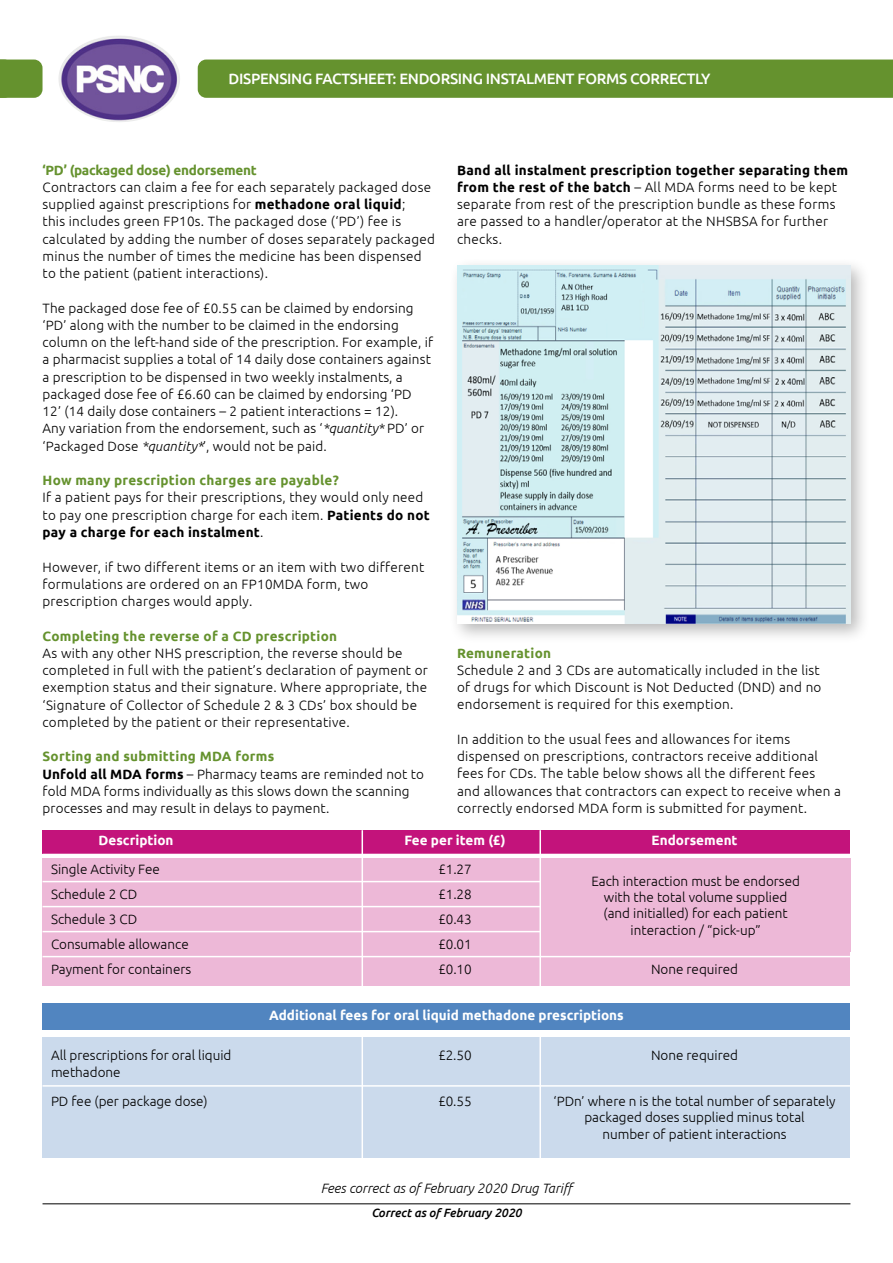
<style>
.page{position:relative;width:893px;height:1263px;background:#fff}
.page>*{position:absolute;margin:0;border:0;box-sizing:border-box;transform-origin:0 0}
.t1{font:500 15px "Ubuntu";letter-spacing:-.02em;color:#fff}
.t2{font:300 13.5px/17.2px "Ubuntu";letter-spacing:.02em;color:#000}
.t3{font:300 13.5px/16.2px "Ubuntu";color:#000;text-align:center}
.t4{font:700 13.5px "Ubuntu";letter-spacing:.02em;color:#65922e}
.t5{font:700 13.5px "Ubuntu";color:#fff}
.t6{font:italic 300 13.5px "Ubuntu";color:#000}
.t7{font:700 13.5px "Ubuntu";letter-spacing:-.02em;color:#65922e}
.t8{font:italic 500 12px "Ubuntu";color:#000}
.s1{font-weight:700}
.s2{font-style:italic}
.s3{font-weight:700;color:#65922e}
</style>
<div class="page">
<div style="left:0;top:60px;width:43px;height:38px;background:#65922e"></div>
<div style="left:198px;top:60px;width:695px;height:38px;background:#65922e"></div>
<img style="left:79px;top:36px;width:39px;height:11px">
<hr style="left:43px;top:1203px;width:807px;height:1px;background:#000">
<div style="left:449px;top:257px;width:422px;height:386px;background:#000;opacity:.28"></div>
<img style="left:457px;top:265px;width:393px;height:358px">
<div style="left:43px;top:830px;width:807px;height:24px;background:#c3137b"></div>
<div style="left:43px;top:858px;width:807px;height:127px;background:#edb8d7"></div>
<div style="left:43px;top:1037px;width:807px;height:121px;background:#cbdaec"></div>
<hr style="left:362px;top:830px;width:1px;height:340px;background:#fff">
<div style="left:43px;top:1003px;width:807px;height:26px;background:#5185c0"></div>
<hr style="left:43px;top:881px;width:807px;height:1px;background:#fff">
<hr style="left:43px;top:906px;width:807px;height:1px;background:#fff">
<hr style="left:43px;top:931px;width:807px;height:1px;background:#fff">
<hr style="left:43px;top:956px;width:807px;height:1px;background:#fff">
<hr style="left:43px;top:1085px;width:807px;height:2px;background:#fff">
<div style="left:541px;top:858px;width:309px;height:94px;background:#edb8d7"></div>
<hr style="left:539px;top:830px;width:2px;height:164px;background:#fff">
<hr style="left:539px;top:1031px;width:2px;height:132px;background:#fff">
<p class="t1" style="left:229px;top:70px;width:484px">DISPENSING FACTSHEET: ENDORSING INSTALMENT FORMS CORRECTLY</p>
<p class="t7" style="left:43px;top:162px;width:216px">‘PD’ (packaged dose) endorsement</p>
<p class="t2" style="left:43px;top:178px;width:394px">Contractors can claim a fee for each separately packaged dose supplied against prescriptions for <span class="s1">methadone oral liquid</span>;<br>this includes green FP10s. The packaged dose (‘PD’) fee is calculated by adding the number of doses separately packaged minus the number of times the medicine has been dispensed to the patient (patient interactions).</p>
<p class="t2" style="left:43px;top:299px;width:392px">The packaged dose fee of £0.55 can be claimed by endorsing ‘PD’ along with the number to be claimed in the endorsing column on the left-hand side of the prescription. For example, if a pharmacist supplies a total of 14 daily dose containers against a prescription to be dispensed in two weekly instalments, a packaged dose fee of £6.60 can be claimed by endorsing ‘PD 12’ (14 daily dose containers – 2 patient interactions = 12).<br>Any variation from the endorsement, such as ‘<span class="s2">*quantity*</span> PD’ or ‘Packaged Dose <span class="s2">*quantity*</span>’, would not be paid.</p>
<p class="t4" style="left:43px;top:472px;width:298px">How many prescription charges are payable?</p>
<p class="t2" style="left:43px;top:489px;width:389px">If a patient pays for their prescriptions, they would only need to pay one prescription charge for each item. <span class="s1">Patients do not pay a charge for each instalment</span>.</p>
<p class="t2" style="left:43px;top:558px;width:383px">However, if two different items or an item with two different formulations are ordered on an FP10MDA form, two prescription charges would apply.</p>
<p class="t4" style="left:43px;top:627px;width:296px">Completing the reverse of a CD prescription</p>
<p class="t2" style="left:43px;top:644px;width:387px">As with any other NHS prescription, the reverse should be completed in full with the patient’s declaration of payment or exemption status and their signature. Where appropriate, the ‘Signature of Collector of Schedule 2 &amp; 3 CDs’ box should be completed by the patient or their representative.</p>
<p class="t2" style="left:43px;top:747px;width:383px"><span class="s3">Sorting and submitting MDA forms<br></span><span class="s1">Unfold all MDA forms</span> – Pharmacy teams are reminded not to fold MDA forms individually as this slows down the scanning processes and may result in delays to payment.</p>
<p class="t5" style="left:99px;top:832px;width:76px">Description</p>
<p class="t5" style="left:404px;top:832px;width:103px">Fee per item (£)</p>
<p class="t5" style="left:651px;top:832px;width:88px">Endorsement</p>
<p class="t3" style="left:51px;top:861px;width:110px">Single Activity Fee</p>
<p class="t2" style="left:438px;top:861px;width:35px">£1.27</p>
<p class="t3" style="left:51px;top:886px;width:88px">Schedule 2 CD</p>
<p class="t2" style="left:438px;top:886px;width:35px">£1.28</p>
<p class="t3" style="left:51px;top:911px;width:88px">Schedule 3 CD</p>
<p class="t2" style="left:438px;top:911px;width:35px">£0.43</p>
<p class="t3" style="left:51px;top:936px;width:139px">Consumable allowance</p>
<p class="t2" style="left:438px;top:936px;width:35px">£0.01</p>
<p class="t3" style="left:51px;top:961px;width:142px">Payment for containers</p>
<p class="t2" style="left:438px;top:961px;width:35px">£0.10</p>
<p class="t3" style="left:651px;top:961px;width:89px">None required</p>
<p class="t2" style="left:457px;top:161px;width:392px"><span class="s1">Band all instalment prescription together separating them from the rest of the batch</span> – All MDA forms need to be kept separate from rest of the prescription bundle as these forms are passed to a handler/operator at the NHSBSA for further checks.</p>
<p class="t4" style="left:457px;top:645px;width:96px">Remuneration</p>
<p class="t2" style="left:457px;top:661px;width:366px">Schedule 2 and 3 CDs are automatically included in the list of drugs for which Discount is Not Deducted (DND) and no endorsement is required for this exemption.</p>
<p class="t2" style="left:457px;top:730px;width:385px">In addition to the usual fees and allowances for items dispensed on prescriptions, contractors receive additional fees for CDs. The table below shows all the different fees and allowances that contractors can expect to receive when a correctly endorsed MDA form is submitted for payment.</p>
<p class="t3" style="left:591px;top:873px;width:210px">Each interaction must be endorsed with the total volume supplied (and initialled) for each patient interaction / “pick-up”</p>
<p class="t5" style="left:269px;top:1007px;width:356px">Additional fees for oral liquid methadone prescriptions</p>
<p class="t3" style="left:51px;top:1047px;width:182px">All prescriptions for oral liquid</p>
<p class="t2" style="left:438px;top:1046px;width:35px">£2.50</p>
<p class="t3" style="left:651px;top:1047px;width:89px">None required</p>
<p class="t3" style="left:51px;top:1057px;width:158px;line-height:29.2px;text-align:left">methadone<br>PD fee (per package dose)</p>
<p class="t2" style="left:438px;top:1092px;width:35px">£0.55</p>
<p class="t3" style="left:554px;top:1092px;width:283px">‘PDn’ where n is the total number of separately packaged doses supplied minus total<br>number of patient interactions</p>
<p class="t6" style="left:321px;top:1180px;width:256px">Fees correct as of February 2020 Drug Tariff</p>
<p class="t8" style="left:371px;top:1206px;width:152px">Correct as of February 2020</p>
</div>
